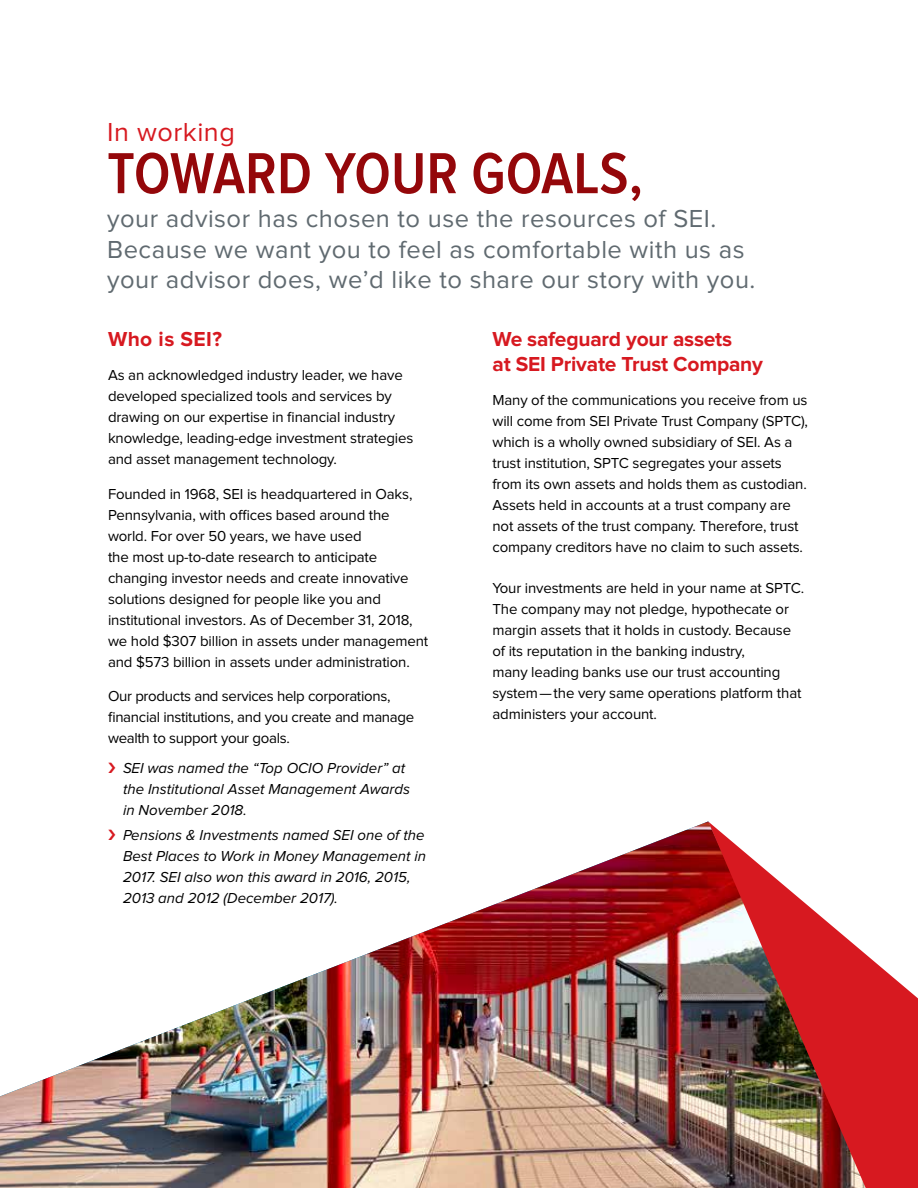
<style>
.page{position:relative;width:918px;height:1188px;background:#fff}
.page>*{position:absolute;margin:0;border:0;box-sizing:border-box;transform-origin:0 0}
.t1{font:600 60px "Proxima Nova Cond";color:#94070a}
.t2{font:27px "Proxima Nova";letter-spacing:.02em;color:#d71920}
.t3{font:25.5px/30.6px "Proxima Nova";letter-spacing:.02em;color:#606a70}
.t4{font:700 21px/25.2px "Proxima Nova";letter-spacing:-.01em;color:#d71920}
.t5{font:15px/21px "Proxima Nova";letter-spacing:-.01em;color:#000}
.t6{font:italic 15px/21px "Proxima Nova";color:#000}
</style>
<div class="page">
<img style="left:0;top:821px;width:709px;height:367px">
<img style="left:708px;top:822px;width:210px;height:366px">
<svg style="left:108px;top:830px;width:7px;height:10px"></svg>
<h2 class="t2" style="left:107px;top:119px;width:129px">In working</h2>
<h1 class="t1" style="left:107px;top:140px;width:537px">TOWARD YOUR GOALS,</h1>
<h3 class="t3" style="left:107px;top:204px;width:650px">your advisor has chosen to use the resources of SEI.<br>Because we want you to feel as comfortable with us as your advisor does, we’d like to share our story with you.</h3>
<h3 class="t4" style="left:108px;top:328px;width:116px">Who is SEI?</h3>
<p class="t5" style="left:108px;top:365px;width:307px">As an acknowledged industry leader, we have developed specialized tools and services by drawing on our expertise in financial industry knowledge, leading-edge investment strategies and asset management technology.</p>
<p class="t5" style="left:108px;top:484px;width:322px">Founded in 1968, SEI is headquartered in Oaks, Pennsylvania, with offices based around the world. For over 50 years, we have used<br>the most up-to-date research to anticipate changing investor needs and create innovative solutions designed for people like you and institutional investors. As of December 31, 2018, we hold $307 billion in assets under management and $573 billion in assets under administration.</p>
<p class="t5" style="left:108px;top:686px;width:308px">Our products and services help corporations, financial institutions, and you create and manage wealth to support your goals.</p>
<p class="t6" style="left:123px;top:758px;width:289px">SEI was named the “Top OCIO Provider” at the Institutional Asset Management Awards in November 2018.</p>
<p class="t6" style="left:123px;top:825px;width:305px">Pensions &amp; Investments named SEI one of the Best Places to Work in Money Management in 2017. SEI also won this award in 2016, 2015, 2013 and 2012 (December 2017).</p>
<h3 class="t4" style="left:492px;top:328px;width:272px">We safeguard your assets<br>at SEI Private Trust Company</h3>
<p class="t5" style="left:492px;top:391px;width:317px">Many of the communications you receive from us will come from SEI Private Trust Company (SPTC), which is a wholly owned subsidiary of SEI. As a trust institution, SPTC segregates your assets from its own assets and holds them as custodian.<br>Assets held in accounts at a trust company are not assets of the trust company. Therefore, trust company creditors have no claim to such assets.</p>
<p class="t5" style="left:492px;top:578px;width:313px">Your investments are held in your name at SPTC.<br>The company may not pledge, hypothecate or margin assets that it holds in custody. Because of its reputation in the banking industry,<br>many leading banks use our trust accounting system—the very same operations platform that administers your account.</p>
</div>
